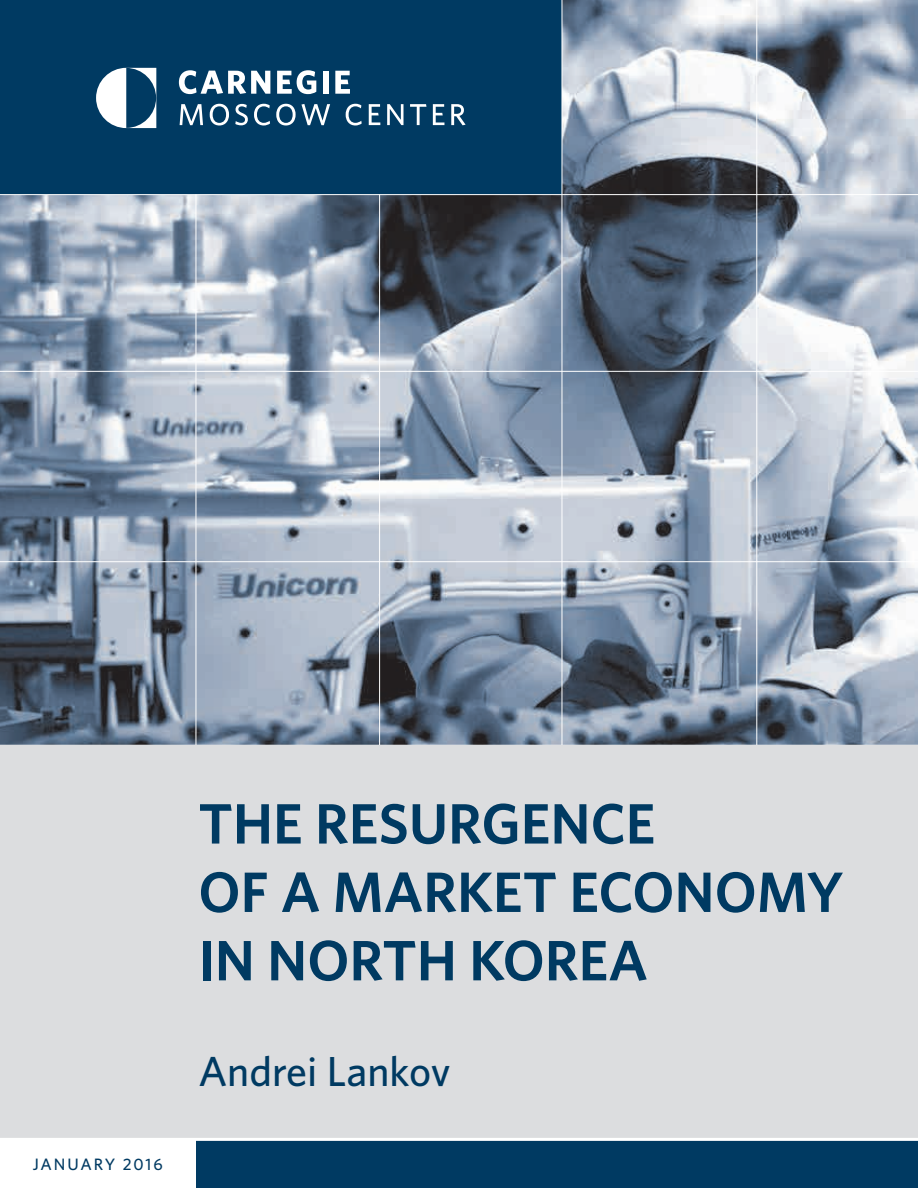
<style>
.page{position:relative;width:918px;height:1188px;background:#fff}
.page>*{position:absolute;margin:0;border:0;box-sizing:border-box;transform-origin:0 0}
.t1{font:600 57px/68.4px "Whitney";color:#003a62}
.Author_Name{font:500 42px "Whitney";color:#003a62}
.Date{font:500 16.5px "Whitney";letter-spacing:.115em;color:#003a62}
</style>
<div class="page">
<img style="left:0;top:0;width:918px;height:745px">
<div style="left:0;top:0;width:562px;height:195px;background:#003a62"></div>
<hr style="left:756px;top:0;width:1px;height:928px;background:#fff">
<hr style="left:379px;top:194px;width:1px;height:994px;background:#fff">
<hr style="left:196px;top:194px;width:1px;height:994px;background:#fff">
<hr style="left:0;top:561px;width:918px;height:1px;background:#fff">
<hr style="left:0;top:194px;width:918px;height:1px;background:#fff">
<hr style="left:0;top:371px;width:918px;height:1px;background:#fff">
<hr style="left:561px;top:0;width:1px;height:928px;background:#fff">
<div style="left:0;top:746px;width:918px;height:442px;background:#dcdddf"></div>
<div style="left:196px;top:1140px;width:722px;height:48px;background:#003a62"></div>
<div style="left:0;top:1141px;width:196px;height:47px;background:#fff"></div>
<hr style="left:0;top:1138px;width:918px;height:3px;background:#fff">
<svg style="left:179px;top:70px;width:91px;height:24px"></svg>
<svg style="left:277px;top:70px;width:39px;height:24px"></svg>
<div style="left:323px;top:71px;width:5px;height:23px;background:#fff"></div>
<svg style="left:335px;top:71px;width:15px;height:23px"></svg>
<svg style="left:180px;top:104px;width:23px;height:21px"></svg>
<svg style="left:210px;top:104px;width:19px;height:22px"></svg>
<svg style="left:235px;top:104px;width:13px;height:21px"></svg>
<svg style="left:254px;top:104px;width:16px;height:22px"></svg>
<svg style="left:276px;top:104px;width:19px;height:22px"></svg>
<svg style="left:301px;top:104px;width:29px;height:21px"></svg>
<svg style="left:345px;top:104px;width:17px;height:22px"></svg>
<svg style="left:369px;top:104px;width:11px;height:21px"></svg>
<svg style="left:387px;top:104px;width:16px;height:21px"></svg>
<svg style="left:410px;top:104px;width:16px;height:21px"></svg>
<svg style="left:433px;top:104px;width:11px;height:21px"></svg>
<svg style="left:451px;top:104px;width:14px;height:21px"></svg>
<svg style="left:96px;top:68px;width:60px;height:60px"></svg>
<p class="Date" style="left:33px;top:1153px;width:131px">JANUARY 2016</p>
<p class="t1" style="left:198px;top:788px;width:646px">THE RESURGENCE<br>OF A MARKET ECONOMY<br>IN NORTH KOREA</p>
<p class="Author_Name" style="left:198px;top:1043px;width:253px">Andrei Lankov</p>
</div>
